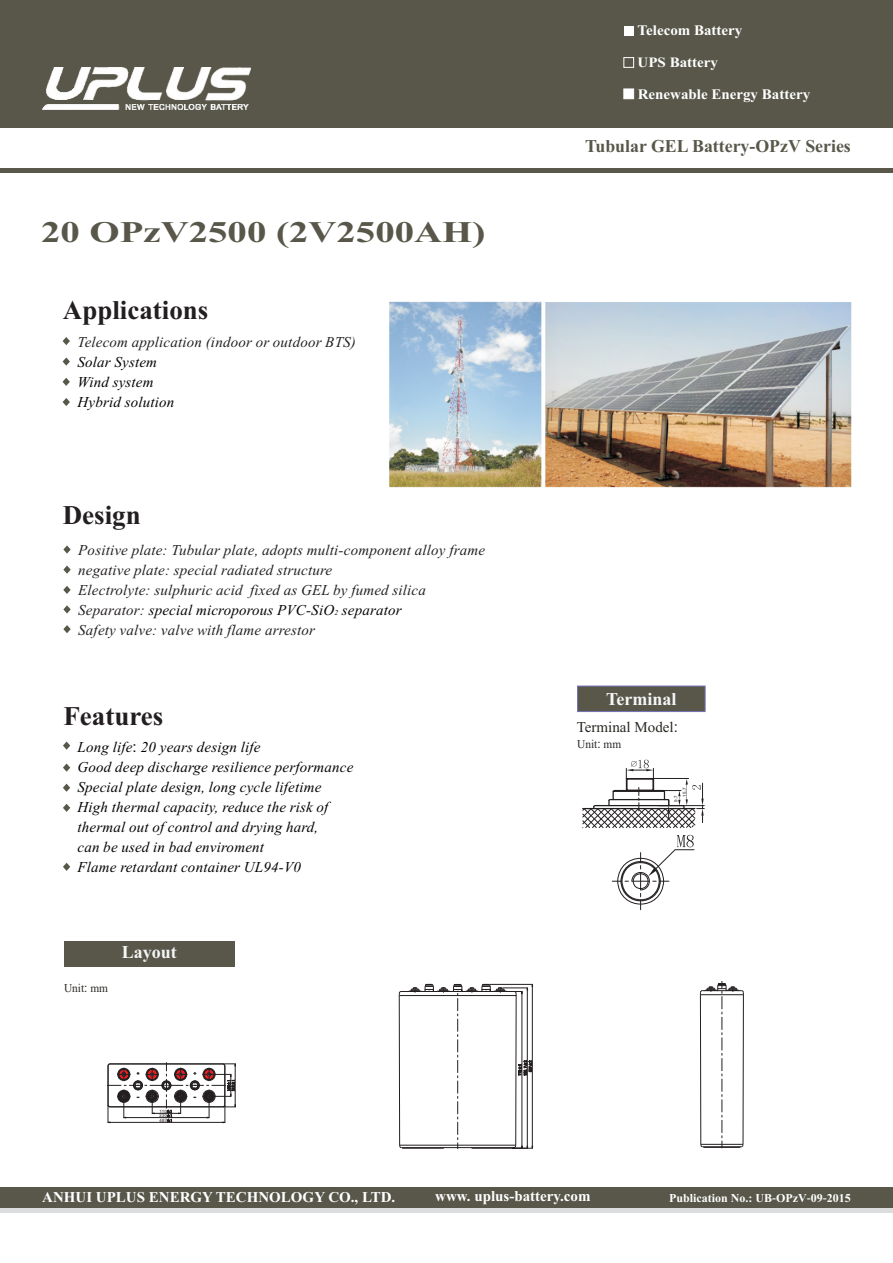
<style>
.page{position:relative;width:893px;height:1263px;background:#fff}
.page>*{position:absolute;margin:0;border:0;box-sizing:border-box;transform-origin:0 0}
.t1{font:700 30px "Times New Roman";color:#58574a;scale:1.29 1}
.t2{font:700 27px "Times New Roman";color:#231f20}
.t3{font:700 18px "Times New Roman";color:#58574a}
.t4{font:700 18px "Times New Roman";color:#f5f7f7}
.t5{font:italic 15px/20px "Times New Roman";letter-spacing:.01em;color:#231f20}
.t6{font:italic 15px/20.1px "Times New Roman";letter-spacing:.01em;color:#010202}
.t7{font:700 15px "Times New Roman";color:#fff}
.t8{font:15px "Times New Roman";color:#2a2723}
.t9{font:700 14.55px "Times New Roman";color:#fff}
.t10{font:700 14.25px "Times New Roman";color:#fff;scale:1.05 1}
.t11{font:700 12px "Times New Roman";color:#fff}
.t12{font:12px "Times New Roman";color:#2a2723;scale:.94 1}
.t13{font:4.5px/4.2px "Arial";letter-spacing:.055em;color:#231f20}
.s1{color:#010202}
.s2{font-size:7.5px;color:#010202}
.s3{font-family:"Arial Unicode MS";font-style:normal}
.s4{font-family:"Arial Unicode MS"}
.s5{font-family:"Arial Unicode MS";font-weight:400}
</style>
<div class="page">
<div style="left:64px;top:942px;width:170px;height:25px;background:#58574a"></div>
<svg style="left:63px;top:337px;width:7px;height:8px"></svg>
<svg style="left:63px;top:398px;width:7px;height:8px"></svg>
<svg style="left:63px;top:357px;width:7px;height:9px"></svg>
<svg style="left:63px;top:378px;width:7px;height:8px"></svg>
<svg style="left:63px;top:741px;width:7px;height:9px"></svg>
<svg style="left:63px;top:804px;width:7px;height:8px"></svg>
<svg style="left:63px;top:863px;width:7px;height:8px"></svg>
<svg style="left:63px;top:763px;width:7px;height:9px"></svg>
<svg style="left:63px;top:784px;width:7px;height:8px"></svg>
<svg style="left:63px;top:545px;width:8px;height:9px"></svg>
<svg style="left:63px;top:605px;width:8px;height:8px"></svg>
<svg style="left:63px;top:565px;width:8px;height:9px"></svg>
<svg style="left:63px;top:586px;width:8px;height:8px"></svg>
<svg style="left:63px;top:625px;width:8px;height:8px"></svg>
<div style="left:0;top:0;width:893px;height:128px;background:#58574a"></div>
<div style="left:0;top:168px;width:893px;height:5px;background:#58574a"></div>
<img style="left:43px;top:67px;width:207px;height:42px">
<div style="left:0;top:1187px;width:893px;height:21px;background:#58574a"></div>
<hr style="left:0;top:1208px;width:893px;height:4px;background:#dbddde">
<div style="left:624px;top:26px;width:10px;height:10px;background:#fff"></div>
<svg style="left:623px;top:89px;width:11px;height:10px"></svg>
<div style="left:624px;top:57px;width:10px;height:11px;border:1px solid #fff"></div>
<img style="left:389px;top:302px;width:462px;height:186px">
<svg style="left:107px;top:1062px;width:129px;height:61px"></svg>
<svg style="left:399px;top:984px;width:134px;height:165px"></svg>
<svg style="left:700px;top:981px;width:44px;height:167px"></svg>
<svg style="left:577px;top:685px;width:129px;height:27px;background:#5e5d57"></svg>
<svg style="left:582px;top:760px;width:122px;height:68px"></svg>
<svg style="left:612px;top:835px;width:82px;height:76px"></svg>
<div style="left:626px;top:778px;width:28px;height:13px;border:2px solid #231f20"></div>
<hr style="left:646px;top:778px;width:43px;height:1px;background:#231f20">
<p class="t9" style="left:638px;top:26px;width:106px">Telecom Battery</p>
<p class="t10" style="left:638px;top:57px;width:78px">UPS Battery</p>
<p class="t9" style="left:638px;top:89px;width:174px">Renewable Energy Battery</p>
<h1 class="t1" style="left:41px;top:222px;width:346px">20 OPzV2500 (2V2500AH)</h1>
<h2 class="t2" style="left:63px;top:301px;width:147px">Applications</h2>
<p class="t5" style="left:78px;top:333px;width:280px">Telecom application (indoor or outdoor BTS)</p>
<p class="t6" style="left:78px;top:353px;width:98px">Solar System<br>Wind system<br>Hybrid solution</p>
<h2 class="t2" style="left:63px;top:505px;width:80px">Design</h2>
<p class="t5" style="left:78px;top:542px;width:408px">Positive plate: Tubular plate, adopts multi-component alloy frame negative plate: special radiated structure<br>Electrolyte: sulphuric acid fixed as GEL by fumed silica Separator: <span class="s1">special microporous PVC-SiO</span><span class="s2">2</span> <span class="s1">separator<br></span>Safety valve: valve with flame arrestor</p>
<h2 class="t2" style="left:63px;top:706px;width:101px">Features</h2>
<p class="t6" style="left:78px;top:738px;width:277px">Long life<span class="s3">:</span> 20 years design life<br>Good deep discharge resilience performance Special plate design, long cycle lifetime High thermal capacity, reduce the risk of thermal out of control and drying hard,<br>can be used in bad enviroment<br>Flame retardant container UL94-V0</p>
<p class="t12" style="left:64px;top:983px;width:48px">Unit<span class="s4">:</span> mm</p>
<p class="t4" style="left:122px;top:946px;width:57px">Layout</p>
<p class="t13" style="left:159px;top:1110px;width:10px">110<br>330</p>
<p class="t13" style="left:159px;top:1119px;width:10px">487</p>
<p class="t3" style="left:585px;top:140px;width:267px">Tubular GEL Battery-OPzV Series</p>
<p class="t4" style="left:606px;top:693px;width:72px">Terminal</p>
<p class="t8" style="left:577px;top:721px;width:103px">Terminal Model<span class="s4">:</span></p>
<p class="t12" style="left:577px;top:739px;width:48px">Unit<span class="s4">:</span> mm</p>
<p class="t13" style="left:672px;top:797px;width:11px;line-height:8.6px;text-indent:-5px;rotate:-90deg">9.7<br>15.7</p>
<p class="t7" style="left:42px;top:1191px;width:355px">ANHUI UPLUS ENERGY TECHNOLOGY CO., LTD.</p>
<p class="t7" style="left:435px;top:1191px;width:157px">www. uplus-battery.com</p>
<p class="t11" style="left:669px;top:1194px;width:183px">Publication No.: UB<span class="s5">-</span>OPzV<span class="s5">-</span>09<span class="s5">-</span>2015</p>
</div>
